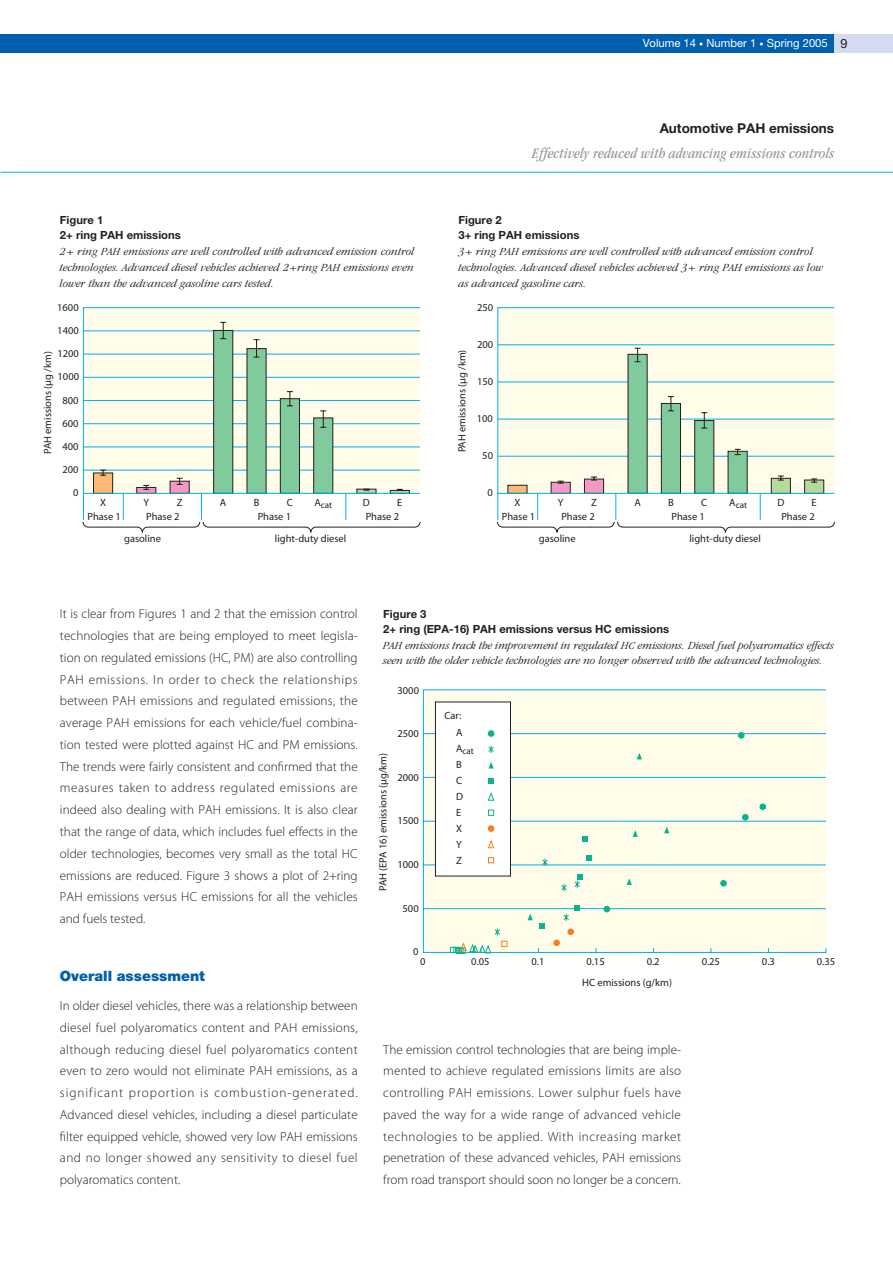
<style>
.page{position:relative;width:893px;height:1262px;background:#fff}
.page>*{position:absolute;margin:0;border:0;box-sizing:border-box;transform-origin:0 0}
.t1{font:italic condensed 15px "Garamond";letter-spacing:.01em;color:#939598}
.t2{font:900 14.25px "Helvetica Neue";color:#0160ae}
.t3{font:700 13.5px "Helvetica Neue";color:#231f20}
.t4{font:300 13.2px/21.8px "Myriad Pro";color:#231f20;text-align:justify}
.t5{font:italic 300 condensed 11.25px/15.8px "Garamond";letter-spacing:.01em;color:#231f20;scale:1.22 1}
.t6{font:700 11.25px/15.8px "Helvetica Neue";color:#231f20}
.t7{font:11.25px "Helvetica Neue";color:#fff}
.t8{font:10.5px/15.9px "Myriad Pro";color:#231f20}
.t9{font:9px "Myriad Pro";color:#231f20}
.s1{font-size:8.25px}
.s2{font-size:12.75px;color:#231f20}
</style>
<div class="page">
<hr style="left:0;top:172px;width:892px;height:1px;background:#00aeef">
<div style="left:0;top:34px;width:834px;height:19px;background:#0160ae"></div>
<div style="left:834px;top:34px;width:58px;height:19px;background:#d4dbee"></div>
<div style="left:83px;top:308px;width:337px;height:185px;background:#fffde9"></div>
<svg style="left:82px;top:321px;width:339px;height:212px"></svg>
<div style="left:498px;top:308px;width:336px;height:185px;background:#fffde9"></div>
<hr style="left:498px;top:344px;width:336px;height:1px;background:#00aeef">
<svg style="left:497px;top:347px;width:338px;height:186px"></svg>
<div style="left:422px;top:689px;width:404px;height:264px;background:#fffde9"></div>
<svg style="left:626px;top:878px;width:6px;height:7px"></svg>
<svg style="left:632px;top:830px;width:6px;height:6px"></svg>
<svg style="left:636px;top:752px;width:6px;height:7px"></svg>
<svg style="left:664px;top:826px;width:5px;height:7px"></svg>
<div style="left:603px;top:905px;width:7px;height:7px;background:#0ab38d;border-radius:50%"></div>
<svg style="left:720px;top:880px;width:6px;height:6px"></svg>
<svg style="left:742px;top:814px;width:6px;height:6px"></svg>
<div style="left:759px;top:803px;width:7px;height:7px;background:#0ab38d;border-radius:50%"></div>
<svg style="left:738px;top:732px;width:6px;height:6px"></svg>
<div style="left:435px;top:701px;width:76px;height:175px;background:#fff;border:1px solid #231f20"></div>
<svg style="left:487px;top:745px;width:8px;height:71px"></svg>
<div style="left:488px;top:730px;width:6px;height:7px;background:#0ab38d;border-radius:50%"></div>
<div style="left:488px;top:825px;width:6px;height:7px;background:#f58220;border-radius:50%"></div>
<svg style="left:449px;top:836px;width:147px;height:118px"></svg>
<p class="t7" style="left:642px;top:39px;width:206px">Volume 14 <span class="s1">•</span> Number 1 <span class="s1">•</span> Spring 2005 <span class="s2">9</span></p>
<p class="t3" style="left:659px;top:123px;width:176px">Automotive PAH emissions</p>
<p class="t1" style="left:532px;top:147px;width:303px">Effectively reduced with advancing emissions controls</p>
<p class="t6" style="left:60px;top:213px;width:122px">Figure 1<br>2+ ring PAH emissions</p>
<p class="t5" style="left:60px;top:244px;width:292px;text-align:justify">2+ ring PAH emissions are well controlled with advanced emission control technologies. Advanced diesel vehicles achieved 2+ring PAH emissions even lower than the advanced gasoline cars tested.</p>
<p class="t6" style="left:458px;top:213px;width:122px">Figure 2<br>3+ ring PAH emissions</p>
<p class="t5" style="left:458px;top:244px;width:301px">3+ ring PAH emissions are well controlled with advanced emission control technologies. Advanced diesel vehicles achieved 3+ ring PAH emissions as low as advanced gasoline cars.</p>
<p class="t8" style="left:57px;top:300px;width:23px">1600</p>
<p class="t8" style="left:477px;top:300px;width:18px">250</p>
<p class="t8" style="left:57px;top:323px;width:23px">1400</p>
<p class="t8" style="left:57px;top:347px;width:23px">1200</p>
<p class="t8" style="left:58px;top:370px;width:23px">1000</p>
<p class="t8" style="left:41px;top:454px;width:104px;rotate:-90deg">PAH emissions (µg /km)</p>
<p class="t8" style="left:63px;top:393px;width:18px">800</p>
<p class="t8" style="left:63px;top:416px;width:18px">600</p>
<p class="t8" style="left:62px;top:439px;width:18px">400</p>
<p class="t8" style="left:455px;top:452px;width:104px;rotate:-90deg">PAH emissions (µg /km)</p>
<p class="t8" style="left:477px;top:337px;width:18px">200</p>
<p class="t8" style="left:477px;top:374px;width:18px">150</p>
<p class="t8" style="left:476px;top:411px;width:18px">100</p>
<p class="t8" style="left:482px;top:448px;width:12px">50</p>
<p class="t8" style="left:62px;top:462px;width:18px">200</p>
<p class="t8" style="left:73px;top:486px;width:7px">0</p>
<p class="t8" style="left:487px;top:486px;width:7px">0</p>
<p class="t8" style="left:100px;top:496px;width:7px">X</p>
<p class="t8" style="left:143px;top:496px;width:7px">Y</p>
<p class="t8" style="left:177px;top:496px;width:7px">Z</p>
<p class="t8" style="left:220px;top:496px;width:8px">A</p>
<p class="t8" style="left:254px;top:496px;width:7px">B</p>
<p class="t8" style="left:287px;top:496px;width:8px">C</p>
<p class="t8" style="left:363px;top:496px;width:8px">D</p>
<p class="t8" style="left:397px;top:496px;width:7px">E</p>
<p class="t9" style="left:314px;top:502px;width:19px"><sup>A</sup>cat</p>
<p class="t8" style="left:514px;top:496px;width:7px">X</p>
<p class="t8" style="left:558px;top:496px;width:7px">Y</p>
<p class="t8" style="left:591px;top:496px;width:7px">Z</p>
<p class="t8" style="left:634px;top:496px;width:8px">A</p>
<p class="t8" style="left:668px;top:496px;width:7px">B</p>
<p class="t8" style="left:701px;top:496px;width:8px">C</p>
<p class="t8" style="left:777px;top:496px;width:8px">D</p>
<p class="t8" style="left:811px;top:496px;width:7px">E</p>
<p class="t9" style="left:729px;top:502px;width:19px"><sup>A</sup>cat</p>
<p class="t8" style="left:87px;top:509px;width:35px">Phase 1</p>
<p class="t8" style="left:146px;top:509px;width:35px">Phase 2</p>
<p class="t8" style="left:258px;top:509px;width:35px">Phase 1</p>
<p class="t8" style="left:365px;top:509px;width:35px">Phase 2</p>
<p class="t8" style="left:124px;top:532px;width:38px">gasoline</p>
<p class="t8" style="left:275px;top:532px;width:73px">light-duty diesel</p>
<p class="t8" style="left:502px;top:509px;width:35px">Phase 1</p>
<p class="t8" style="left:561px;top:509px;width:35px">Phase 2</p>
<p class="t8" style="left:671px;top:509px;width:35px">Phase 1</p>
<p class="t8" style="left:781px;top:509px;width:35px">Phase 2</p>
<p class="t8" style="left:689px;top:532px;width:73px">light-duty diesel</p>
<p class="t8" style="left:539px;top:532px;width:38px">gasoline</p>
<p class="t4" style="left:60px;top:604px;width:299px">It is clear from Figures 1 and 2 that the emission control technologies that are being employed to meet legisla&shy;tion on regulated emissions (HC, PM) are also controlling PAH emissions. In order to check the relationships between PAH emissions and regulated emissions, the average PAH emissions for each vehicle/fuel combina&shy;tion tested were plotted against HC and PM emissions.<br>The trends were fairly consistent and confirmed that the measures taken to address regulated emissions are indeed also dealing with PAH emissions. It is also clear that the range of data, which includes fuel effects in the older technologies, becomes very small as the total HC emissions are reduced. Figure 3 shows a plot of 2+ring PAH emissions versus HC emissions for all the vehicles and fuels tested.</p>
<p class="t2" style="left:60px;top:970px;width:147px">Overall assessment</p>
<p class="t4" style="left:60px;top:996px;width:299px">In older diesel vehicles, there was a relationship between diesel fuel polyaromatics content and PAH emissions, although reducing diesel fuel polyaromatics content even to zero would not eliminate PAH emissions, as a significant proportion is combustion-generated.<br>Advanced diesel vehicles, including a diesel particulate filter equipped vehicle, showed very low PAH emissions and no longer showed any sensitivity to diesel fuel polyaromatics content.</p>
<p class="t6" style="left:383px;top:607px;width:287px;line-height:15px">Figure 3<br>2+ ring (EPA-16) PAH emissions versus HC emissions</p>
<p class="t5" style="left:383px;top:638px;width:371px">PAH emissions track the improvement in regulated HC emissions. Diesel fuel polyaromatics effects seen with the older vehicle technologies are no longer observed with the advanced technologies.</p>
<p class="t8" style="left:397px;top:683px;width:23px">3000</p>
<p class="t8" style="left:376px;top:891px;width:140px;rotate:-90deg">PAH (EPA 16) emissions (µg/km)</p>
<p class="t8" style="left:397px;top:726px;width:23px">2500</p>
<p class="t8" style="left:397px;top:770px;width:23px">2000</p>
<p class="t8" style="left:397px;top:814px;width:23px">1500</p>
<p class="t8" style="left:397px;top:857px;width:23px">1000</p>
<p class="t8" style="left:402px;top:901px;width:18px">500</p>
<p class="t8" style="left:444px;top:708px;width:18px">Car:</p>
<p class="t8" style="left:456px;top:725px;width:8px">A</p>
<p class="t9" style="left:456px;top:747px;width:19px"><sup>A</sup>cat</p>
<p class="t8" style="left:456px;top:757px;width:8px">B<br>C<br>D<br>E<br>X<br>Y<br>Z</p>
<p class="t8" style="left:413px;top:944px;width:7px">0</p>
<p class="t8" style="left:420px;top:955px;width:7px">0</p>
<p class="t8" style="left:471px;top:955px;width:20px">0.05</p>
<p class="t8" style="left:531px;top:955px;width:14px">0.1</p>
<p class="t8" style="left:586px;top:955px;width:20px">0.15</p>
<p class="t8" style="left:646px;top:955px;width:14px">0.2</p>
<p class="t8" style="left:701px;top:955px;width:20px">0.25</p>
<p class="t8" style="left:762px;top:955px;width:14px">0.3</p>
<p class="t8" style="left:816px;top:955px;width:20px">0.35</p>
<p class="t8" style="left:582px;top:975px;width:91px">HC emissions (g/km)</p>
<p class="t4" style="left:383px;top:1039px;width:299px">The emission control technologies that are being imple&shy;mented to achieve regulated emissions limits are also controlling PAH emissions. Lower sulphur fuels have paved the way for a wide range of advanced vehicle technologies to be applied. With increasing market penetration of these advanced vehicles, PAH emissions from road transport should soon no longer be a concern.</p>
</div>
